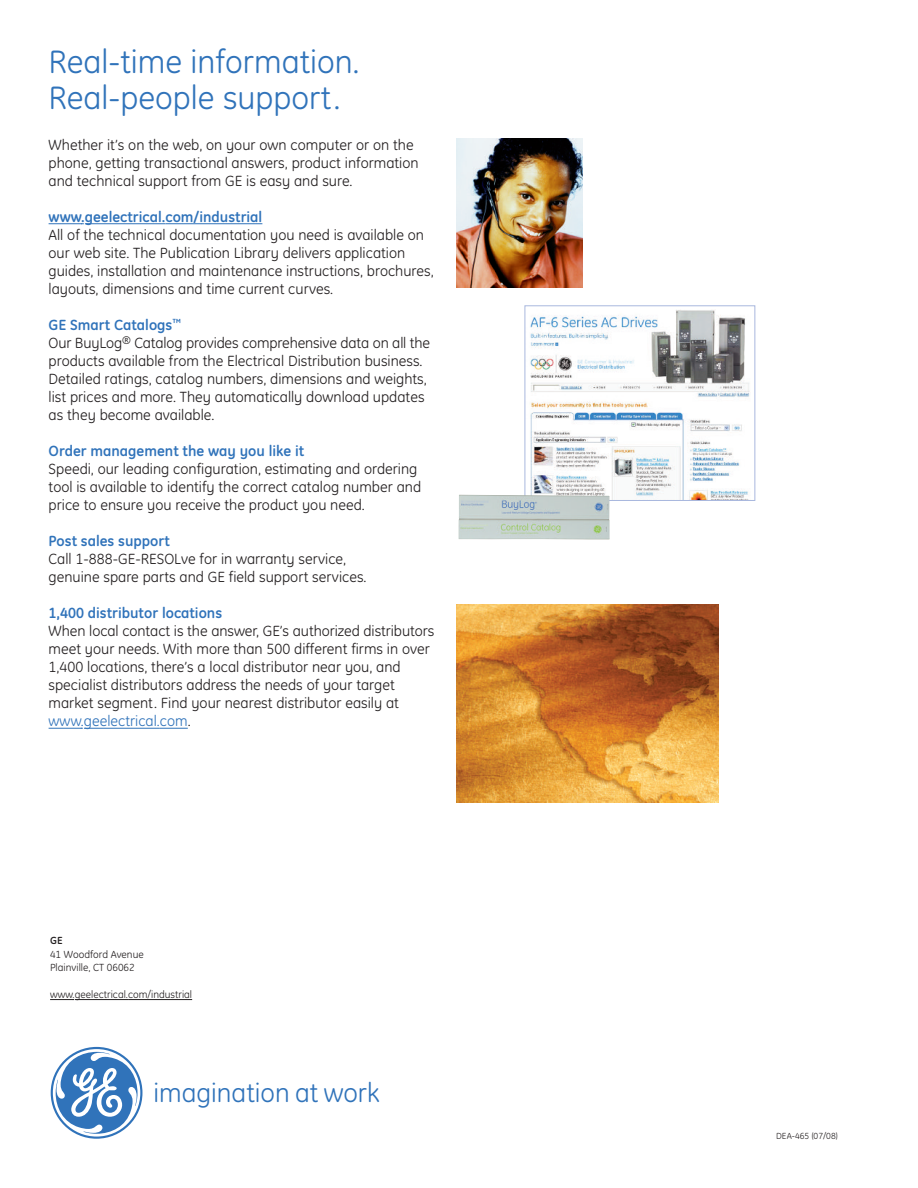
<style>
.page{position:relative;width:918px;height:1188px;background:#fff}
.page>*{position:absolute;margin:0;border:0;box-sizing:border-box;transform-origin:0 0}
.t1{font:33px/36px "GE Inspira";color:#3073ba}
.t2{font:27px "GE Inspira";color:#3073ba}
.t3{font:15px/18px "GE Inspira";color:#231f20}
.t4{font:700 15px "GE Inspira";color:#3073ba}
.t5{font:10.5px/13.5px "GE Inspira";color:#231f20}
.t6{font:700 10.5px "GE Inspira";color:#231f20}
.t7{font:9px "GE Inspira";color:#231f20}
.s1{font-weight:700;color:#3073ba}
.s2{color:#3073ba}
</style>
<div class="page">
<svg style="left:51px;top:1047px;width:91px;height:92px"></svg>
<svg style="left:50px;top:999px;width:24px;height:1px"></svg>
<hr style="left:75px;top:999px;width:53px;height:1px;background:#231f20">
<hr style="left:128px;top:999px;width:64px;height:1px;background:#231f20">
<img style="left:456px;top:139px;width:127px;height:148px">
<img style="left:530px;top:310px;width:220px;height:189px">
<div style="left:525px;top:305px;width:230px;height:196px;border:1px solid #a9b8de"></div>
<img style="left:458px;top:495px;width:152px;height:44px">
<img style="left:456px;top:605px;width:262px;height:197px">
<hr style="left:49px;top:223px;width:33px;height:1px;background:#3073ba">
<hr style="left:85px;top:223px;width:80px;height:1px;background:#3073ba">
<hr style="left:165px;top:223px;width:97px;height:1px;background:#3073ba">
<hr style="left:49px;top:728px;width:33px;height:1px;background:#3073ba">
<hr style="left:84px;top:728px;width:76px;height:1px;background:#3073ba">
<svg style="left:160px;top:728px;width:28px;height:1px"></svg>
<h1 class="t1" style="left:49px;top:48px;width:312px">Real-time information.<br>Real-people support.</h1>
<p class="t3" style="left:49px;top:138px;width:372px">Whether it’s on the web, on your own computer or on the phone, getting transactional answers, product information and technical support from GE is easy and sure.</p>
<p class="t4" style="left:49px;top:212px;width:215px">www.geelectrical.com/industrial</p>
<p class="t3" style="left:49px;top:228px;width:387px">All of the technical documentation you need is available on our web site. The Publication Library delivers application guides, installation and maintenance instructions, brochures, layouts, dimensions and time current curves.</p>
<p class="t3" style="left:49px;top:318px;width:383px"><span class="s1">GE Smart Catalogs</span><sup>™<br></sup>Our BuyLog<sup>®</sup> Catalog provides comprehensive data on all the products available from the Electrical Distribution business.<br>Detailed ratings, catalog numbers, dimensions and weights, list prices and more. They automatically download updates as they become available.</p>
<p class="t4" style="left:49px;top:446px;width:257px">Order management the way you like it</p>
<p class="t3" style="left:49px;top:462px;width:374px">Speedi, our leading configuration, estimating and ordering tool is available to identify the correct catalog number and price to ensure you receive the product you need.</p>
<p class="t4" style="left:49px;top:536px;width:123px">Post sales support</p>
<p class="t3" style="left:49px;top:552px;width:319px">Call 1-888-GE-RESOLve for in warranty service, genuine spare parts and GE field support services.</p>
<p class="t4" style="left:49px;top:608px;width:175px">1,400 distributor locations</p>
<p class="t3" style="left:49px;top:624px;width:387px">When local contact is the answer, GE’s authorized distributors meet your needs. With more than 500 different firms in over 1,400 locations, there’s a local distributor near you, and specialist distributors address the needs of your target market segment. Find your nearest distributor easily at <span class="s2">www.geelectrical.com</span>.</p>
<p class="t6" style="left:50px;top:937px;width:14px">GE</p>
<p class="t5" style="left:50px;top:948px;width:95px">41 Woodford Avenue<br>Plainville, CT 06062</p>
<p class="t5" style="left:50px;top:989px;width:144px">www.geelectrical.com/industrial</p>
<h2 class="t2" style="left:154px;top:1083px;width:228px">imagination at work</h2>
<p class="t7" style="left:776px;top:1133px;width:63px">DEA-465 (07/08)</p>
</div>
